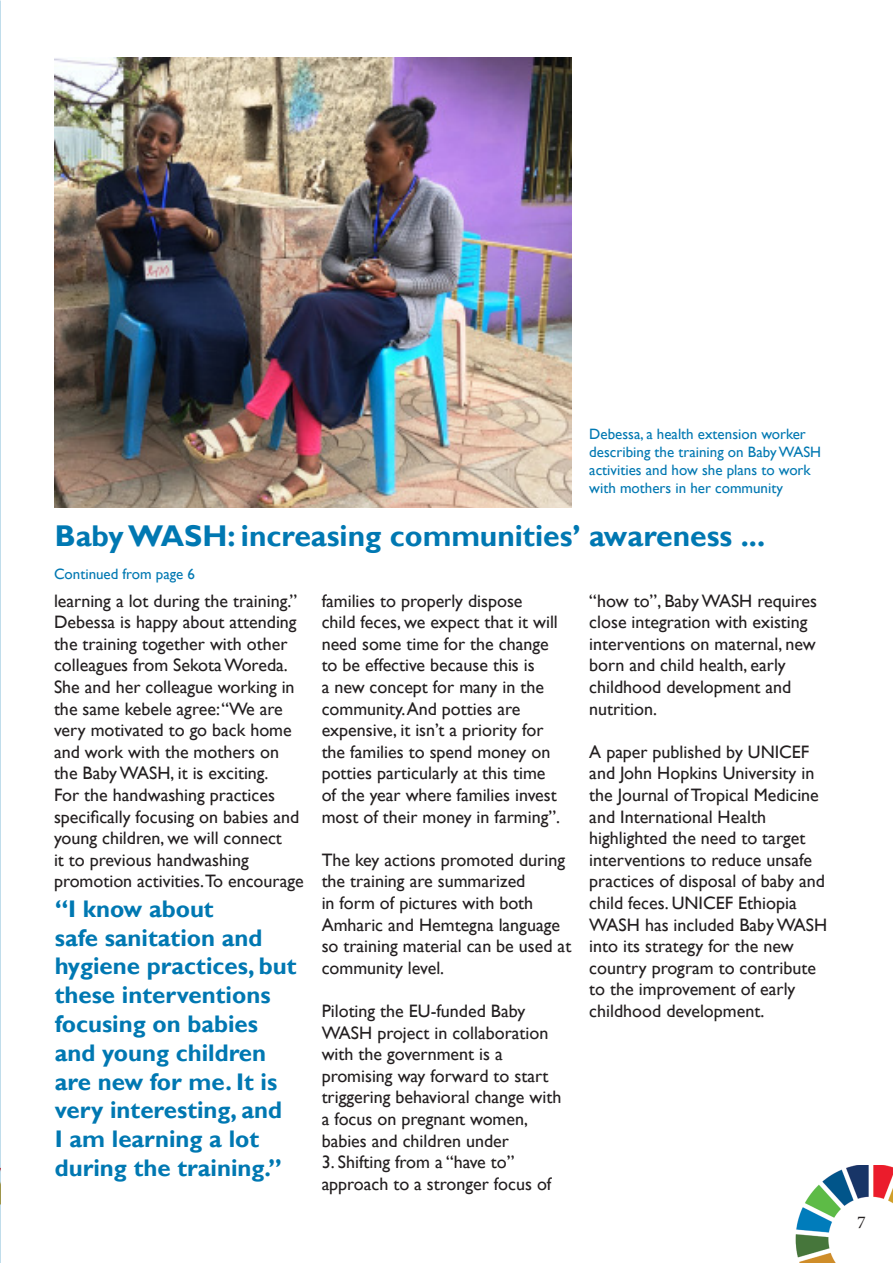
<style>
.page{position:relative;width:893px;height:1263px;background:#fff}
.page>*{position:absolute;margin:0;border:0;box-sizing:border-box;transform-origin:0 0}
.t1{font:700 30px "Gill Sans";color:#0078b2}
.t2{font:700 24px/28.8px "Gill Sans";color:#0078b2}
.t3{font:18px/21.6px "Gill Sans";color:#231f20}
.t4{font:18px "Minion Pro";color:#231f20}
.t5{font:15px/18px "Gill Sans";color:#0078b2}
</style>
<div class="page">
<img style="left:795px;top:1166px;width:98px;height:97px">
<img style="left:0;top:1166px;width:1px;height:97px">
<img style="left:54px;top:57px;width:517px;height:450px">
<p class="t5" style="left:589px;top:425px;width:233px">Debessa, a health extension worker describing the training on Baby WASH activities and how she plans to work with mothers in her community</p>
<p class="t1" style="left:55px;top:518px;width:712px">Baby WASH: increasing communities’ awareness ...</p>
<p class="t5" style="left:54px;top:566px;width:143px">Continued from page 6</p>
<p class="t3" style="left:54px;top:590px;width:245px">learning a lot during the training.” Debessa is happy about attending the training together with other colleagues from Sekota Woreda.</p>
<p class="t3" style="left:54px;top:676px;width:251px">She and her colleague working in the same kebele agree: “We are very motivated to go back home and work with the mothers on the Baby WASH, it is exciting.<br>For the handwashing practices specifically focusing on babies and young children, we will connect<br>it to previous handwashing promotion activities.To encourage</p>
<p class="t2" style="left:55px;top:895px;width:243px">“I know about<br>safe sanitation and hygiene practices, but these interventions focusing on babies and young children are new for me. It is very interesting, and<br>I am learning a lot during the training.”</p>
<p class="t3" style="left:322px;top:590px;width:240px">families to properly dispose child feces, we expect that it will need some time for the change to be effective because this is<br>a new concept for many in the community. And potties are expensive, it isn’t a priority for the families to spend money on potties particularly at this time of the year where families invest most of their money in farming”.</p>
<p class="t3" style="left:322px;top:849px;width:251px">The key actions promoted during the training are summarized<br>in form of pictures with both<br>Amharic and Hemtegna language so training material can be used at community level.</p>
<p class="t3" style="left:322px;top:1000px;width:241px">Piloting the EU-funded Baby<br>WASH project in collaboration with the government is a promising way forward to start triggering behavioral change with a focus on pregnant women, babies and children under</p>
<p class="t3" style="left:322px;top:1152px;width:231px">3. Shifting from a “have to” approach to a stronger focus of</p>
<p class="t3" style="left:589px;top:590px;width:229px">“how to”, Baby WASH requires close integration with existing interventions on maternal, new born and child health, early childhood development and nutrition.</p>
<p class="t3" style="left:589px;top:741px;width:240px">A paper published by UNICEF and John Hopkins University in the Journal of Tropical Medicine and International Health highlighted the need to target interventions to reduce unsafe practices of disposal of baby and child feces. UNICEF Ethiopia<br>WASH has included Baby WASH into its strategy for the new country program to contribute to the improvement of early childhood development.</p>
<p class="t4" style="left:857px;top:1210px;width:10px">7</p>
</div>
